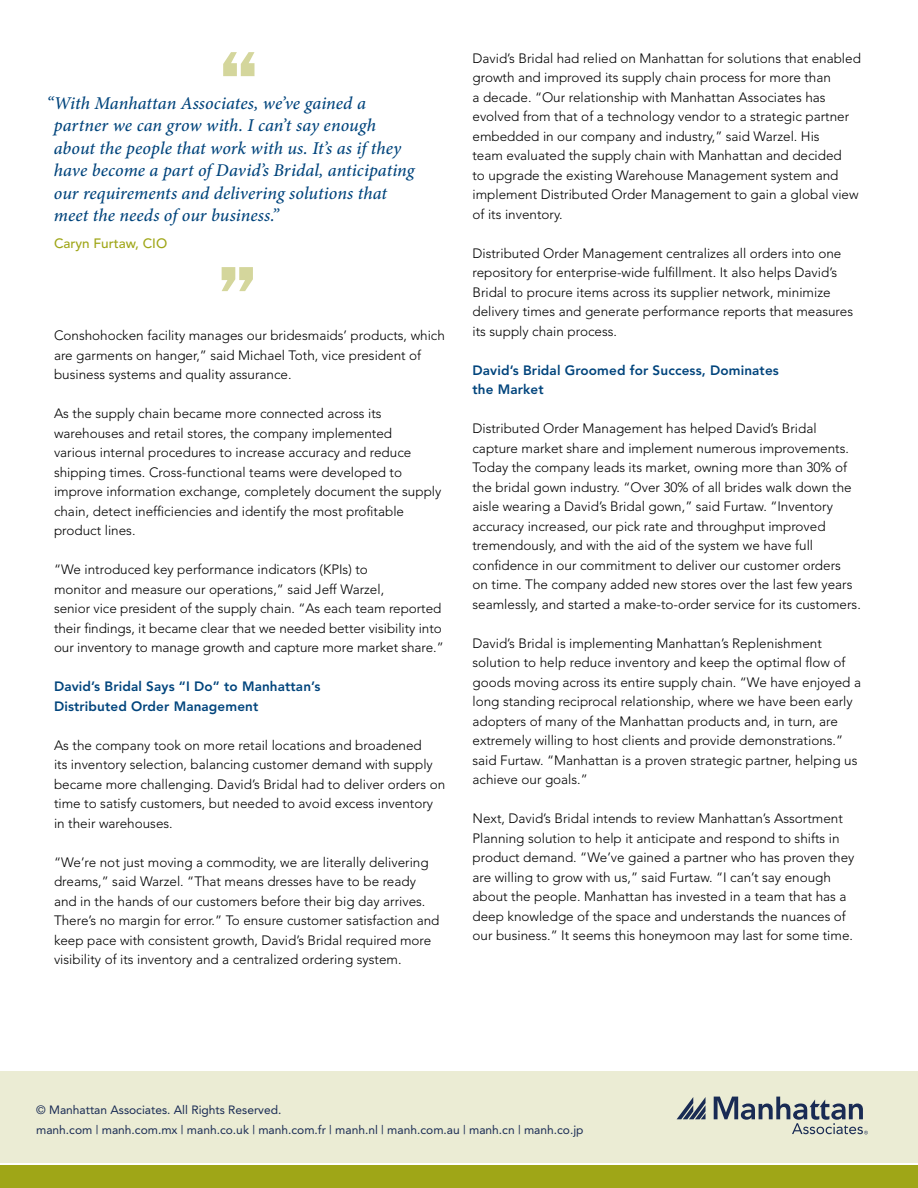
<style>
.page{position:relative;width:918px;height:1188px;background:#fff}
.page>*{position:absolute;margin:0;border:0;box-sizing:border-box;transform-origin:0 0}
.t1{font:italic 500 18px/22.5px "Minion Pro";letter-spacing:.005em;color:#00447c}
.t2{font:300 13.5px/19.5px "Avenir";color:#000}
.t3{font:800 13.5px/19.5px "Avenir";letter-spacing:.01em;color:#00447c}
.t4{font:500 13.5px "Avenir";color:#9fa617}
.t5{font:12px/19.5px "Avenir";color:#192b54}
</style>
<div class="page">
<svg style="left:222px;top:267px;width:31px;height:24px"></svg>
<svg style="left:223px;top:52px;width:32px;height:24px"></svg>
<div style="left:0;top:1166px;width:918px;height:22px;background:#9fa617"></div>
<div style="left:0;top:1071px;width:918px;height:92px;background:#ebecd4"></div>
<svg style="left:677px;top:1097px;width:29px;height:22px"></svg>
<svg style="left:714px;top:1097px;width:154px;height:37px"></svg>
<p class="t1" style="left:54px;top:92px;width:362px;text-indent:-7px">“With Manhattan Associates, we’ve gained a partner we can grow with. I can’t say enough about the people that work with us. It’s as if they have become a part of David’s Bridal, anticipating our requirements and delivering solutions that meet the needs of our business.”</p>
<p class="t4" style="left:54px;top:235px;width:115px">Caryn Furtaw, CIO</p>
<p class="t2" style="left:54px;top:326px;width:392px">Conshohocken facility manages our bridesmaids’ products, which are garments on hanger,” said Michael Toth, vice president of business systems and quality assurance.</p>
<p class="t2" style="left:54px;top:404px;width:389px">As the supply chain became more connected across its warehouses and retail stores, the company implemented<br>various internal procedures to increase accuracy and reduce shipping times. Cross-functional teams were developed to improve information exchange, completely document the supply chain, detect inefficiencies and identify the most profitable product lines.</p>
<p class="t2" style="left:54px;top:560px;width:391px">“We introduced key performance indicators (KPIs) to<br>monitor and measure our operations,” said Jeff Warzel,<br>senior vice president of the supply chain. “As each team reported their findings, it became clear that we needed better visibility into our inventory to manage growth and capture more market share.”</p>
<p class="t3" style="left:54px;top:677px;width:268px">David’s Bridal Says “I Do” to Manhattan’s<br>Distributed Order Management</p>
<p class="t2" style="left:54px;top:735px;width:393px">As the company took on more retail locations and broadened<br>its inventory selection, balancing customer demand with supply became more challenging. David’s Bridal had to deliver orders on time to satisfy customers, but needed to avoid excess inventory in their warehouses.</p>
<p class="t2" style="left:54px;top:852px;width:387px">“We’re not just moving a commodity, we are literally delivering dreams,” said Warzel. “That means dresses have to be ready and in the hands of our customers before their big day arrives.<br>There’s no margin for error.” To ensure customer satisfaction and keep pace with consistent growth, David’s Bridal required more visibility of its inventory and a centralized ordering system.</p>
<p class="t2" style="left:472px;top:48px;width:390px">David’s Bridal had relied on Manhattan for solutions that enabled growth and improved its supply chain process for more than<br>a decade. “Our relationship with Manhattan Associates has evolved from that of a technology vendor to a strategic partner embedded in our company and industry,” said Warzel. His<br>team evaluated the supply chain with Manhattan and decided<br>to upgrade the existing Warehouse Management system and implement Distributed Order Management to gain a global view of its inventory.</p>
<p class="t2" style="left:472px;top:243px;width:382px">Distributed Order Management centralizes all orders into one repository for enterprise-wide fulfillment. It also helps David’s Bridal to procure items across its supplier network, minimize delivery times and generate performance reports that measures its supply chain process.</p>
<p class="t3" style="left:472px;top:360px;width:308px">David’s Bridal Groomed for Success, Dominates the Market</p>
<p class="t2" style="left:473px;top:419px;width:390px">Distributed Order Management has helped David’s Bridal capture market share and implement numerous improvements.<br>Today the company leads its market, owning more than 30% of the bridal gown industry. “Over 30% of all brides walk down the aisle wearing a David’s Bridal gown,” said Furtaw. “Inventory accuracy increased, our pick rate and throughput improved tremendously, and with the aid of the system we have full confidence in our commitment to deliver our customer orders<br>on time. The company added new stores over the last few years seamlessly, and started a make-to-order service for its customers.</p>
<p class="t2" style="left:473px;top:633px;width:390px">David’s Bridal is implementing Manhattan’s Replenishment solution to help reduce inventory and keep the optimal flow of goods moving across its entire supply chain. “We have enjoyed a long standing reciprocal relationship, where we have been early adopters of many of the Manhattan products and, in turn, are extremely willing to host clients and provide demonstrations.” said Furtaw. “Manhattan is a proven strategic partner, helping us achieve our goals.”</p>
<p class="t2" style="left:473px;top:809px;width:384px">Next, David’s Bridal intends to review Manhattan’s Assortment Planning solution to help it anticipate and respond to shifts in product demand. “We’ve gained a partner who has proven they are willing to grow with us,” said Furtaw. “I can’t say enough about the people. Manhattan has invested in a team that has a deep knowledge of the space and understands the nuances of our business.” It seems this honeymoon may last for some time.</p>
<p class="t5" style="left:36px;top:1100px;width:549px">© Manhattan Associates. All Rights Reserved.<br>manh.com | manh.com.mx | manh.co.uk | manh.com.fr | manh.nl | manh.com.au | manh.cn | manh.co.jp</p>
</div>
